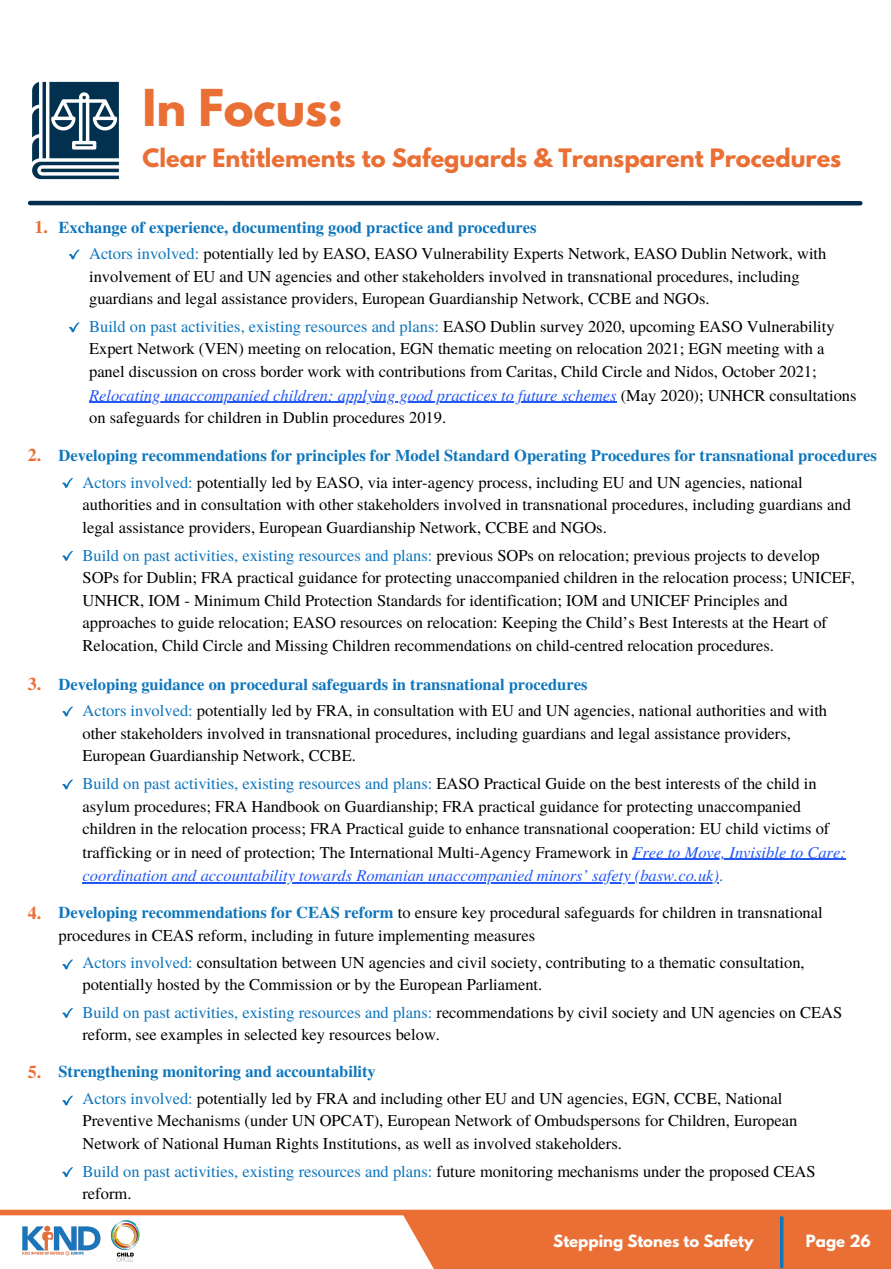
<style>
.page{position:relative;width:891px;height:1269px;background:#fff}
.page>*{position:absolute;margin:0;border:0;box-sizing:border-box;transform-origin:0 0}
.t1{font:700 45px "League Spartan";color:#e96f35}
.t2{font:700 22.5px "League Spartan";color:#e96f35}
.t3{font:700 18px "Te X Gyre Termes";color:#e96f35}
.t4{font:16.5px/22.5px "Te X Gyre Termes";color:#000}
.t5{font:700 16.5px/26.5px "Te X Gyre Termes";color:#0e76bc}
.t6{font:700 15px "League Spartan";color:#fff}
.s1{font-weight:700;font-size:18px;color:#e96f35}
.s2{font-weight:700;color:#0e76bc}
.s3{color:#0e76bc}
.s4{font-style:italic;color:#2357f4}
.s5{font-size:18px;color:#e96f35}
.s6{font-weight:400}
.s7{font-weight:400;color:#000}
</style>
<div class="page">
<div style="left:0;top:1213px;width:891px;height:56px;background:#e96f35"></div>
<div style="left:0;top:1208px;width:445px;height:61px;background:#fff"></div>
<img style="left:110px;top:1221px;width:30px;height:40px">
<hr style="left:780px;top:1216px;width:3px;height:52px;background:#0e76bc">
<img style="left:22px;top:1225px;width:78px;height:31px">
<svg style="left:380px;top:1209px;width:108px;height:60px"></svg>
<div style="left:0;top:1210px;width:891px;height:5px;background:#e96f35"></div>
<img style="left:32px;top:81px;width:87px;height:99px">
<hr style="left:30px;top:201px;width:830px;height:4px;background:#022d4f">
<svg style="left:69px;top:249px;width:11px;height:11px"></svg>
<hr style="left:89px;top:402px;width:528px;height:1px;background:#2357f4">
<svg style="left:69px;top:322px;width:11px;height:10px"></svg>
<svg style="left:62px;top:478px;width:11px;height:10px"></svg>
<svg style="left:62px;top:551px;width:11px;height:10px"></svg>
<svg style="left:62px;top:706px;width:11px;height:11px"></svg>
<hr style="left:632px;top:859px;width:214px;height:1px;background:#2357f4">
<hr style="left:83px;top:882px;width:636px;height:2px;background:#2357f4">
<svg style="left:62px;top:779px;width:11px;height:10px"></svg>
<svg style="left:62px;top:959px;width:11px;height:11px"></svg>
<svg style="left:62px;top:1008px;width:11px;height:10px"></svg>
<svg style="left:62px;top:1096px;width:11px;height:10px"></svg>
<svg style="left:62px;top:1167px;width:11px;height:10px"></svg>
<h1 class="t1" style="left:143px;top:86px;width:202px">In Focus:</h1>
<h2 class="t2" style="left:143px;top:146px;width:700px">Clear Entitlements to Safeguards &amp; Transparent Procedures</h2>
<p class="t4" style="left:89px;top:213px;width:739px;line-height:26.5px;text-indent:-55px"><span class="s1">1.</span> <span class="s2">Exchange of experience, documenting good practice and procedures<br></span><span class="s3">Actors involved:</span> potentially led by EASO, EASO Vulnerability Experts Network, EASO Dublin Network, with</p>
<p class="t4" style="left:89px;top:264px;width:712px">involvement of EU and UN agencies and other stakeholders involved in transnational procedures, including guardians and legal assistance providers, European Guardianship Network, CCBE and NGOs.</p>
<p class="t4" style="left:89px;top:314px;width:769px"><span class="s3">Build on past activities, existing resources and plans:</span> EASO Dublin survey 2020, upcoming EASO Vulnerability Expert Network (VEN) meeting on relocation, EGN thematic meeting on relocation 2021; EGN meeting with a panel discussion on cross border work with contributions from Caritas, Child Circle and Nidos, October 2021; <span class="s4">Relocating unaccompanied children: applying good practices to future schemes</span> (May 2020); UNHCR consultations on safeguards for children in Dublin procedures 2019.</p>
<p class="t5" style="left:83px;top:441px;width:796px;text-indent:-55px"><span class="s5">2.</span> Developing recommendations for principles for Model Standard Operating Procedures for transnational procedures<br><span class="s6">Actors involved:</span> <span class="s7">potentially led by EASO, via inter-agency process, including EU and UN agencies, national</span></p>
<p class="t4" style="left:83px;top:493px;width:770px">authorities and in consultation with other stakeholders involved in transnational procedures, including guardians and legal assistance providers, European Guardianship Network, CCBE and NGOs.</p>
<p class="t4" style="left:83px;top:543px;width:774px"><span class="s3">Build on past activities, existing resources and plans:</span> previous SOPs on relocation; previous projects to develop SOPs for Dublin; FRA practical guidance for protecting unaccompanied children in the relocation process; UNICEF, UNHCR, IOM - Minimum Child Protection Standards for identification; IOM and UNICEF Principles and approaches to guide relocation; EASO resources on relocation: Keeping the Child’s Best Interests at the Heart of Relocation, Child Circle and Missing Children recommendations on child-centred relocation procedures.</p>
<p class="t4" style="left:83px;top:670px;width:746px;line-height:26.5px;text-indent:-55px"><span class="s1">3.</span> <span class="s2">Developing guidance on procedural safeguards in transnational procedures<br></span><span class="s3">Actors involved:</span> potentially led by FRA, in consultation with EU and UN agencies, national authorities and with</p>
<p class="t4" style="left:83px;top:721px;width:710px">other stakeholders involved in transnational procedures, including guardians and legal assistance providers,<br>European Guardianship Network, CCBE.</p>
<p class="t4" style="left:83px;top:771px;width:765px;line-height:23.1px"><span class="s3">Build on past activities, existing resources and plans:</span> EASO Practical Guide on the best interests of the child in asylum procedures; FRA Handbook on Guardianship; FRA practical guidance for protecting unaccompanied children in the relocation process; FRA Practical guide to enhance transnational cooperation: EU child victims of trafficking or in need of protection; The International Multi-Agency Framework in <span class="s4">Free to Move, Invisible to Care: coordination and accountability towards Romanian unaccompanied minors’ safety (basw.co.uk)</span><span class="s3">.</span></p>
<p class="t4" style="left:58px;top:901px;width:766px"><span class="s2">Developing recommendations for CEAS reform</span> to ensure key procedural safeguards for children in transnational procedures in CEAS reform, including in future implementing measures</p>
<p class="t3" style="left:28px;top:898px;width:15px">4.</p>
<p class="t4" style="left:83px;top:950px;width:724px"><span class="s3">Actors involved:</span> consultation between UN agencies and civil society, contributing to a thematic consultation, potentially hosted by the Commission or by the European Parliament.</p>
<p class="t4" style="left:83px;top:1000px;width:761px"><span class="s3">Build on past activities, existing resources and plans:</span> recommendations by civil society and UN agencies on CEAS reform, see examples in selected key resources below.</p>
<p class="t4" style="left:83px;top:1058px;width:701px;line-height:26.5px;text-indent:-55px"><span class="s1">5.</span> <span class="s2">Strengthening monitoring and accountability<br></span><span class="s3">Actors involved:</span> potentially led by FRA and including other EU and UN agencies, EGN, CCBE, National</p>
<p class="t4" style="left:83px;top:1109px;width:716px">Preventive Mechanisms (under UN OPCAT), European Network of Ombudspersons for Children, European<br>Network of National Human Rights Institutions, as well as involved stakeholders.</p>
<p class="t4" style="left:83px;top:1159px;width:735px"><span class="s3">Build on past activities, existing resources and plans:</span> future monitoring mechanisms under the proposed CEAS reform.</p>
<p class="t6" style="left:553px;top:1234px;width:202px">Stepping Stones to Safety</p>
<p class="t6" style="left:806px;top:1234px;width:67px">Page 26</p>
</div>
